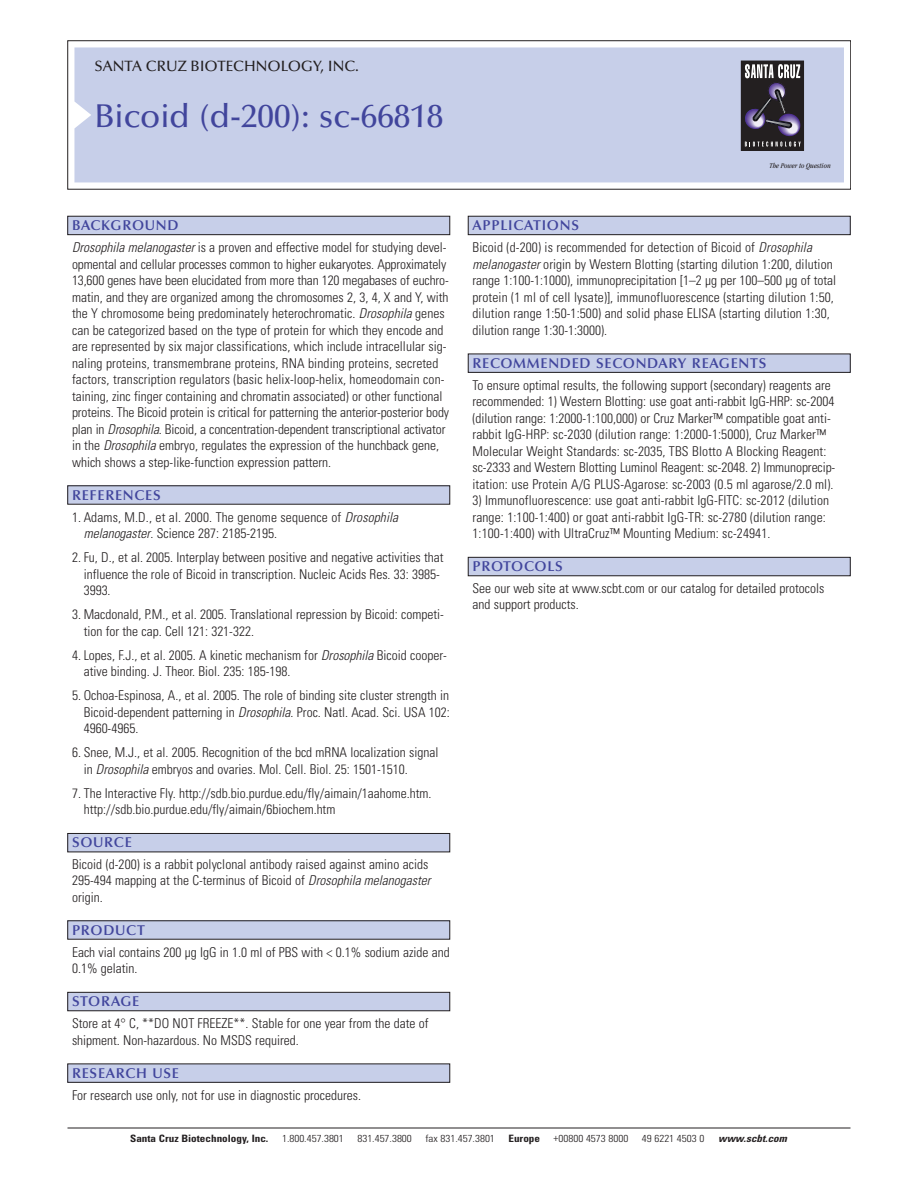
<style>
.page{position:relative;width:918px;height:1188px;background:#fff}
.page>*{position:absolute;margin:0;border:0;box-sizing:border-box;transform-origin:0 0}
.t1{font:500 33px "Optima";color:#41459c}
.t2{font:500 15px "Optima";color:#231f20}
.t3{font:600 14.25px "Optima";letter-spacing:.05em;color:#41459c}
.t4{font:300 condensed 13.5px/16.5px "Univers";color:#231f20}
.t5{font:300 condensed 10.2px "Univers";color:#231f20;scale:1.1 1}
.t6{font:700 condensed 10.2px "Univers";color:#231f20;scale:1.1 1}
.t7{font:italic 700 condensed 10.2px "Univers";color:#231f20;scale:1.1 1}
.t8{font:italic condensed 7.5px "Garamond";color:#231f20}
.s1{font-style:italic}
</style>
<div class="page">
<div style="left:74px;top:47px;width:770px;height:135px;background:#c7cfe9"></div>
<div style="left:741px;top:61px;width:62px;height:89px;background:#231f20"></div>
<div style="left:741px;top:61px;width:63px;height:90px;border:1px solid #231f20"></div>
<svg style="left:741px;top:64px;width:64px;height:83px"></svg>
<hr style="left:68px;top:1128px;width:782px;height:1px;background:#231f20">
<div style="left:68px;top:216px;width:382px;height:19px;background:#c7cfe9"></div>
<div style="left:68px;top:216px;width:382px;height:19px;border:1px solid #231f20"></div>
<div style="left:68px;top:486px;width:382px;height:18px;background:#c7cfe9"></div>
<div style="left:68px;top:833px;width:382px;height:19px;background:#c7cfe9"></div>
<div style="left:68px;top:833px;width:382px;height:19px;border:1px solid #231f20"></div>
<div style="left:68px;top:921px;width:382px;height:18px;background:#c7cfe9"></div>
<div style="left:68px;top:992px;width:382px;height:19px;background:#c7cfe9"></div>
<div style="left:68px;top:992px;width:382px;height:19px;border:1px solid #231f20"></div>
<div style="left:68px;top:1064px;width:382px;height:18px;background:#c7cfe9"></div>
<div style="left:68px;top:1064px;width:382px;height:19px;border:1px solid #231f20"></div>
<div style="left:468px;top:557px;width:382px;height:19px;background:#c7cfe9"></div>
<div style="left:468px;top:557px;width:382px;height:19px;border:1px solid #231f20"></div>
<div style="left:468px;top:354px;width:382px;height:18px;background:#c7cfe9"></div>
<div style="left:468px;top:354px;width:382px;height:19px;border:1px solid #231f20"></div>
<div style="left:468px;top:216px;width:382px;height:19px;background:#c7cfe9"></div>
<div style="left:468px;top:216px;width:382px;height:19px;border:1px solid #231f20"></div>
<p class="t2" style="left:94px;top:60px;width:266px">SANTA CRUZ BIOTECHNOLOGY, INC.</p>
<h1 class="t1" style="left:94px;top:103px;width:350px">Bicoid (d-200): sc-66818</h1>
<p class="t3" style="left:72px;top:220px;width:108px">BACKGROUND</p>
<p class="t4" style="left:72px;top:241px;width:379px"><span class="s1">Drosophila melanogaster</span>is a proven and effective model for studying devel&shy;opmental and cellular processes common to higher eukaryotes. Approximately 13,600 genes have been elucidated from more than 120 megabases of euchro&shy;matin, and they are organized among the chromosomes 2, 3, 4, X and Y, with the Y chromosome being predominately heterochromatic. <span class="s1">Drosophila</span>genes can be categorized based on the type of protein for which they encode and are represented by six major classifications, which include intracellular sig&shy;naling proteins, transmembrane proteins, RNA binding proteins, secreted factors, transcription regulators (basic helix-loop-helix, homeodomain con&shy;taining, zinc finger containing and chromatin associated) or other functional proteins. The Bicoid protein is critical for patterning the anterior-posterior body plan in <span class="s1">Drosophila</span>. Bicoid, a concentration-dependent transcriptional activator in the <span class="s1">Drosophila</span>embryo, regulates the expression of the hunchback gene, which shows a step-like-function expression pattern.</p>
<p class="t3" style="left:72px;top:489px;width:90px">REFERENCES</p>
<p class="t4" style="left:84px;top:510px;width:319px;text-indent:-12px">1. Adams, M.D., et al. 2000. The genome sequence of <span class="s1">Drosophila melanogaster</span>. Science 287: 2185-2195.</p>
<p class="t4" style="left:84px;top:550px;width:361px;text-indent:-12px">2. Fu, D., et al. 2005. Interplay between positive and negative activities that influence the role of Bicoid in transcription. Nucleic Acids Res. 33: 3985-<br>3993.</p>
<p class="t4" style="left:84px;top:607px;width:362px;text-indent:-12px">3. Macdonald, P.M., et al. 2005. Translational repression by Bicoid: competi&shy;tion for the cap. Cell 121: 321-322.</p>
<p class="t4" style="left:84px;top:648px;width:365px;text-indent:-12px">4. Lopes, F.J., et al. 2005. A kinetic mechanism for <span class="s1">Drosophila</span>Bicoid cooper&shy;ative binding. J. Theor. Biol. 235: 185-198.</p>
<p class="t4" style="left:84px;top:688px;width:368px;text-align:justify;text-indent:-12px">5. Ochoa-Espinosa, A., et al. 2005. The role of binding site cluster strength in Bicoid-dependent patterning in <span class="s1">Drosophila</span>. Proc. Natl. Acad. Sci. USA 102:<br>4960-4965.</p>
<p class="t4" style="left:84px;top:745px;width:356px;text-indent:-12px">6. Snee, M.J., et al. 2005. Recognition of the bcd mRNA localization signal in <span class="s1">Drosophila</span>embryos and ovaries. Mol. Cell. Biol. 25: 1501-1510.</p>
<p class="t4" style="left:84px;top:786px;width:349px;text-indent:-12px">7. The Interactive Fly. http://sdb.bio.purdue.edu/fly/aimain/1aahome.htm. http://sdb.bio.purdue.edu/fly/aimain/6biochem.htm</p>
<p class="t3" style="left:72px;top:836px;width:61px">SOURCE</p>
<p class="t4" style="left:72px;top:857px;width:363px">Bicoid (d-200) is a rabbit polyclonal antibody raised against amino acids<br>295-494 mapping at the C-terminus of Bicoid of <span class="s1">Drosophila melanogaster </span>origin.</p>
<p class="t3" style="left:72px;top:924px;width:74px">PRODUCT</p>
<p class="t4" style="left:72px;top:945px;width:379px">Each vial contains 200 µg IgG in 1.0 ml of PBS with &lt; 0.1% sodium azide and<br>0.1% gelatin.</p>
<p class="t3" style="left:72px;top:996px;width:69px">STORAGE</p>
<p class="t4" style="left:72px;top:1017px;width:358px">Store at 4° C, **DO NOT FREEZE**. Stable for one year from the date of shipment. Non-hazardous. No MSDS required.</p>
<p class="t3" style="left:72px;top:1067px;width:109px">RESEARCH USE</p>
<p class="t4" style="left:72px;top:1088px;width:290px">For research use only, not for use in diagnostic procedures.</p>
<p class="t8" style="left:769px;top:163px;width:63px">The Power to Question</p>
<p class="t3" style="left:473px;top:220px;width:108px">APPLICATIONS</p>
<p class="t4" style="left:473px;top:241px;width:365px">Bicoid (d-200) is recommended for detection of Bicoid of <span class="s1">Drosophila melanogaster</span>origin by Western Blotting (starting dilution 1:200, dilution range 1:100-1:1000), immunoprecipitation [1–2 µg per 100–500 µg of total protein (1 ml of cell lysate)], immunofluorescence (starting dilution 1:50, dilution range 1:50-1:500) and solid phase ELISA (starting dilution 1:30, dilution range 1:30-1:3000).</p>
<p class="t3" style="left:473px;top:357px;width:295px">RECOMMENDED SECONDARY REAGENTS</p>
<p class="t4" style="left:473px;top:378px;width:364px">To ensure optimal results, the following support (secondary) reagents are recommended: 1) Western Blotting: use goat anti-rabbit IgG-HRP: sc-2004 (dilution range: 1:2000-1:100,000) or Cruz Marker™ compatible goat anti&shy;rabbit IgG-HRP: sc-2030 (dilution range: 1:2000-1:5000), Cruz Marker™ Molecular Weight Standards: sc-2035, TBS Blotto A Blocking Reagent: sc-2333 and Western Blotting Luminol Reagent: sc-2048. 2) Immunoprecip&shy;itation: use Protein A/G PLUS-Agarose: sc-2003 (0.5 ml agarose/2.0 ml).</p>
<p class="t4" style="left:473px;top:493px;width:358px">3) Immunofluorescence: use goat anti-rabbit IgG-FITC: sc-2012 (dilution range: 1:100-1:400) or goat anti-rabbit IgG-TR: sc-2780 (dilution range:<br>1:100-1:400) with UltraCruz™ Mounting Medium: sc-24941.</p>
<p class="t3" style="left:473px;top:560px;width:92px">PROTOCOLS</p>
<p class="t4" style="left:473px;top:581px;width:353px">See our web site at www.scbt.com or our catalog for detailed protocols and support products.</p>
<p class="t6" style="left:130px;top:1135px;width:127px">Santa Cruz Biotechnology, Inc.</p>
<p class="t5" style="left:282px;top:1135px;width:58px">1.800.457.3801</p>
<p class="t5" style="left:357px;top:1135px;width:51px">831.457.3800</p>
<p class="t5" style="left:425px;top:1135px;width:65px">fax 831.457.3801</p>
<p class="t6" style="left:508px;top:1135px;width:30px">Europe</p>
<p class="t5" style="left:554px;top:1135px;width:69px">+00800 4573 8000</p>
<p class="t5" style="left:642px;top:1135px;width:58px">49 6221 4503 0</p>
<p class="t7" style="left:718px;top:1135px;width:66px">www.scbt.com</p>
</div>
